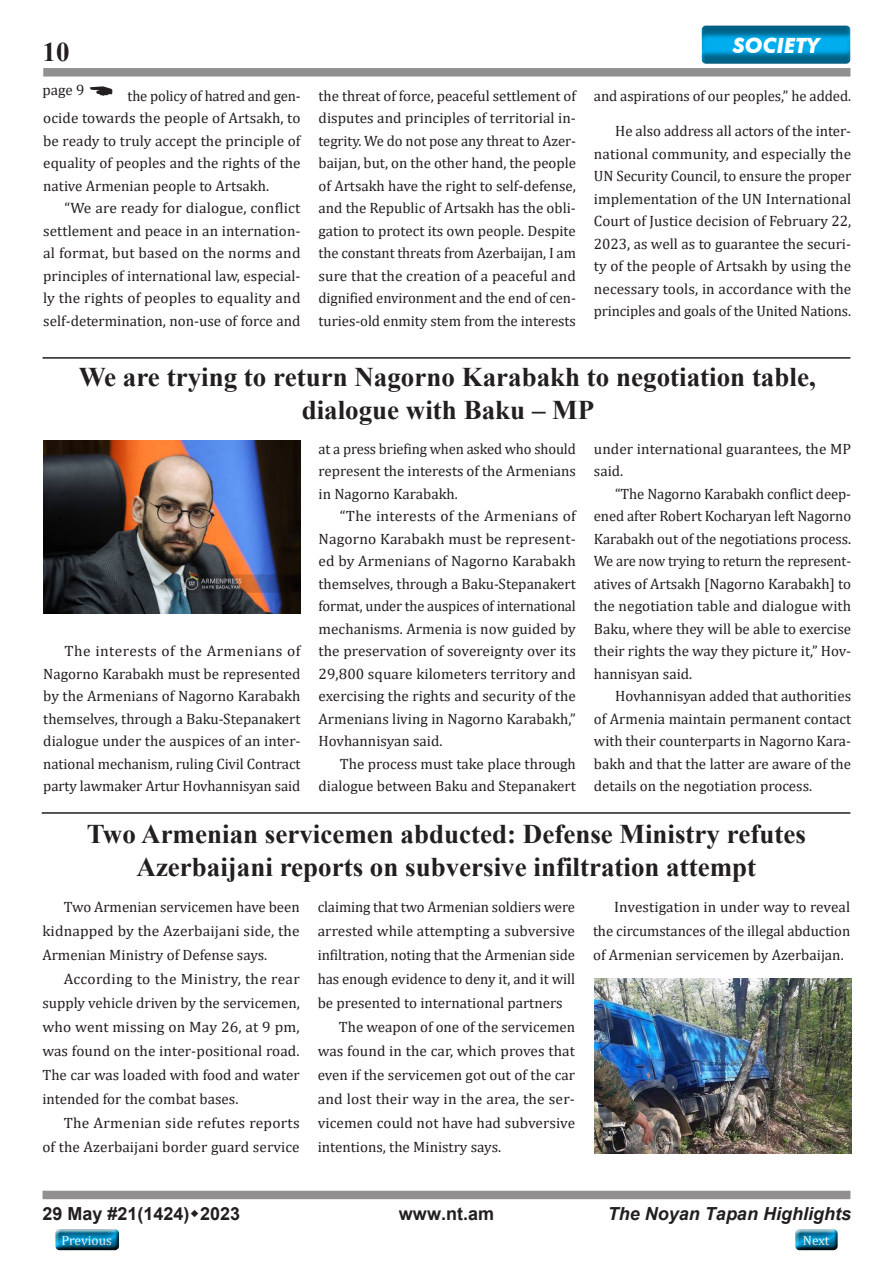
<style>
.page{position:relative;width:893px;height:1263px;background:#fff}
.page>*{position:absolute;margin:0;border:0;box-sizing:border-box;transform-origin:0 0}
.t1{font:700 27px/32.4px "Times New Roman";color:#231f20;text-align:center}
.t2{font:italic 700 21px "Futura BT";color:#fff}
.t3{font:700 18px "Arial";color:#231f20}
.t4{font:italic 700 18px "Arial";color:#231f20}
.t5{font:15px/22.5px "Cambria";color:#231f20;text-align:justify}
.t6{font:13.5px "Cambria";color:#fff}
</style>
<div class="page">
<div style="left:792px;top:1228px;width:50px;height:27px;background:#231f20;opacity:.75"></div>
<div style="left:52px;top:1228px;width:72px;height:27px;background:#231f20;opacity:.75"></div>
<div style="left:43px;top:68px;width:807px;height:9px;background:#918f8f"></div>
<div style="left:43px;top:1191px;width:807px;height:8px;background:#918f8f"></div>
<div style="left:700px;top:24px;width:152px;height:41px;background:#231f20;opacity:.5"></div>
<hr style="left:43px;top:357px;width:807px;height:2px;background:#231f20">
<img style="left:595px;top:978px;width:256px;height:175px">
<hr style="left:42px;top:812px;width:808px;height:2px;background:#231f20">
<img style="left:43px;top:440px;width:258px;height:173px">
<h1 class="t1" style="left:43px;top:35px;width:28px">10</h1>
<h2 class="t2" style="left:733px;top:32px;width:88px">SOCIETY</h2>
<p class="t5" style="left:43px;top:85px;width:259px;text-indent:84px">the policy of hatred and gen&shy;ocide towards the people of Artsakh, to be ready to truly accept the principle of equality of peoples and the rights of the native Armenian people to Artsakh.</p>
<p class="t5" style="left:43px;top:197px;width:259px;text-indent:21px">“We are ready for dialogue, conflict settlement and peace in an internation&shy;al format, but based on the norms and principles of international law, especial&shy;ly the rights of peoples to equality and self-determination, non-use of force and</p>
<p class="t5" style="left:43px;top:78px;width:44px">page 9</p>
<p class="t5" style="left:319px;top:85px;width:259px">the threat of force, peaceful settlement of disputes and principles of territorial in&shy;tegrity. We do not pose any threat to Azer&shy;baijan, but, on the other hand, the people of Artsakh have the right to self-defense, and the Republic of Artsakh has the obli&shy;gation to protect its own people. Despite the constant threats from Azerbaijan, I am sure that the creation of a peaceful and dignified environment and the end of cen&shy;turies-old enmity stem from the interests</p>
<p class="t5" style="left:594px;top:85px;width:259px">and aspirations of our peoples,” he added.</p>
<p class="t5" style="left:594px;top:120px;width:259px;text-indent:21px">He also address all actors of the inter&shy;national community, and especially the UN Security Council, to ensure the proper implementation of the UN International Court of Justice decision of February 22, 2023, as well as to guarantee the securi&shy;ty of the people of Artsakh by using the necessary tools, in accordance with the principles and goals of the United Nations.</p>
<h1 class="t1" style="left:79px;top:360px;width:738px">We are trying to return Nagorno Karabakh to negotiation table, dialogue with Baku – MP</h1>
<p class="t5" style="left:319px;top:437px;width:259px">at a press briefing when asked who should represent the interests of the Armenians in Nagorno Karabakh.</p>
<p class="t5" style="left:319px;top:505px;width:259px;text-indent:21px">“The interests of the Armenians of Nagorno Karabakh must be represent&shy;ed by Armenians of Nagorno Karabakh themselves, through a Baku-Stepanakert format, under the auspices of international mechanisms. Armenia is now guided by the preservation of sovereignty over its 29,800 square kilometers territory and exercising the rights and security of the Armenians living in Nagorno Karabakh,” Hovhannisyan said.</p>
<p class="t5" style="left:319px;top:752px;width:259px;text-align:right">The process must take place through dialogue between Baku and Stepanakert</p>
<p class="t5" style="left:594px;top:437px;width:259px">under international guarantees, the MP said.</p>
<p class="t5" style="left:594px;top:482px;width:259px;text-indent:21px">“The Nagorno Karabakh conflict deep&shy;ened after Robert Kocharyan left Nagorno Karabakh out of the negotiations process.<br>We are now trying to return the represent&shy;atives of Artsakh [Nagorno Karabakh] to the negotiation table and dialogue with Baku, where they will be able to exercise their rights the way they picture it,” Hov&shy;hannisyan said.</p>
<p class="t5" style="left:594px;top:685px;width:259px;text-indent:21px">Hovhannisyan added that authorities of Armenia maintain permanent contact with their counterparts in Nagorno Kara&shy;bakh and that the latter are aware of the details on the negotiation process.</p>
<h1 class="t1" style="left:87px;top:817px;width:720px">Two Armenian servicemen abducted: Defense Ministry refutes<br>Azerbaijani reports on subversive infiltration attempt</h1>
<p class="t5" style="left:42px;top:895px;width:259px;line-height:24px;text-indent:21px">Two Armenian servicemen have been kidnapped by the Azerbaijani side, the Armenian Ministry of Defense says.</p>
<p class="t5" style="left:42px;top:967px;width:259px;line-height:24px;text-indent:21px">According to the Ministry, the rear supply vehicle driven by the servicemen, who went missing on May 26, at 9 pm, was found on the inter-positional road.<br>The car was loaded with food and water intended for the combat bases.</p>
<p class="t5" style="left:42px;top:1111px;width:259px;line-height:24px;text-align:right">The Armenian side refutes reports<br>of the Azerbaijani border guard service</p>
<p class="t5" style="left:43px;top:640px;width:259px;text-indent:21px">The interests of the Armenians of Nagorno Karabakh must be represented by the Armenians of Nagorno Karabakh themselves, through a Baku-Stepanakert dialogue under the auspices of an inter&shy;national mechanism, ruling Civil Contract party lawmaker Artur Hovhannisyan said</p>
<p class="t5" style="left:318px;top:895px;width:259px;line-height:24px">claiming that two Armenian soldiers were arrested while attempting a subversive infiltration, noting that the Armenian side has enough evidence to deny it, and it will be presented to international partners</p>
<p class="t5" style="left:318px;top:1015px;width:259px;line-height:24px;text-indent:21px">The weapon of one of the servicemen was found in the car, which proves that even if the servicemen got out of the car and lost their way in the area, the ser&shy;vicemen could not have had subversive intentions, the Ministry says.</p>
<p class="t5" style="left:593px;top:895px;width:259px;line-height:24px;text-indent:21px">Investigation in under way to reveal the circumstances of the illegal abduction of Armenian servicemen by Azerbaijan.</p>
<p class="t3" style="left:43px;top:1201px;width:199px">29 May #21(1424) 2023</p>
<p class="t3" style="left:399px;top:1201px;width:97px">www.nt.am</p>
<p class="t4" style="left:608px;top:1202px;width:245px">The Noyan Tapan Highlights</p>
<p class="t6" style="left:62px;top:1232px;width:52px">Previous</p>
<p class="t6" style="left:803px;top:1232px;width:28px">Next</p>
</div>
